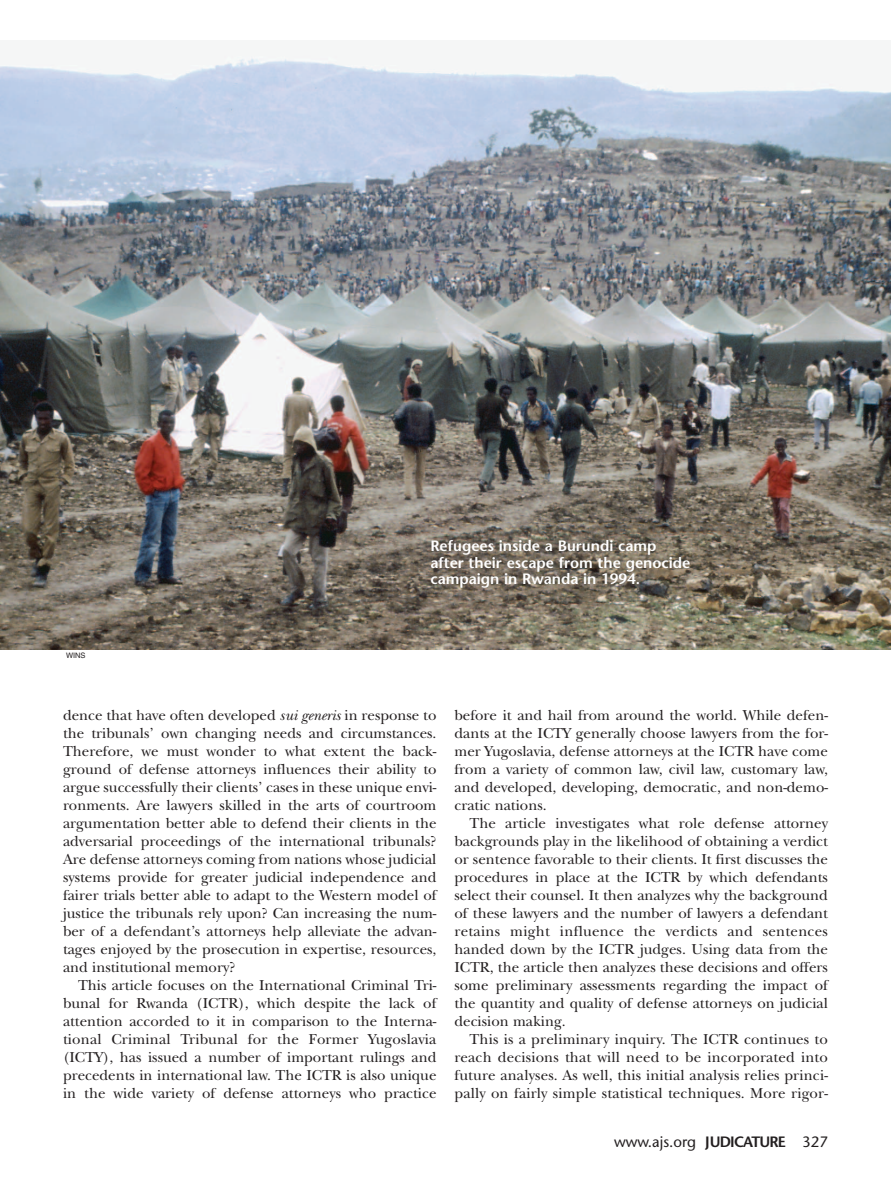
<style>
.page{position:relative;width:891px;height:1188px;background:#fff}
.page>*{position:absolute;margin:0;border:0;box-sizing:border-box;transform-origin:0 0}
.t1{font:15px/18px "New Baskerville";color:#231f20;text-align:justify}
.t2{font:600 15px/16.5px "Stone Sans";color:#fff}
.t3{font:15px "Stone Sans";color:#231f20}
.t4{font:7.5px "Helvetica";color:#231f20}
.s1{font-style:italic}
.s2{font-weight:600}
</style>
<div class="page">
<img style="left:1px;top:56px;width:890px;height:594px">
<p class="t4" style="left:66px;top:652px;width:21px">WINS</p>
<p class="t2" style="left:430px;top:539px;width:261px">Refugees inside a Burundi camp after their escape from the genocide campaign in Rwanda in 1994.</p>
<p class="t1" style="left:63px;top:708px;width:375px">dence that have often developed <span class="s1">sui generis</span> in response to the tribunals’ own changing needs and circumstances.<br>Therefore, we must wonder to what extent the back&shy;ground of defense attorneys influences their ability to argue successfully their clients’ cases in these unique envi&shy;ronments. Are lawyers skilled in the arts of courtroom argumentation better able to defend their clients in the adversarial proceedings of the international tribunals?<br>Are defense attorneys coming from nations whose judicial systems provide for greater judicial independence and fairer trials better able to adapt to the Western model of justice the tribunals rely upon? Can increasing the num&shy;ber of a defendant’s attorneys help alleviate the advan&shy;tages enjoyed by the prosecution in expertise, resources, and institutional memory?</p>
<p class="t1" style="left:63px;top:978px;width:375px;text-indent:15px">This article focuses on the International Criminal Tri&shy;bunal for Rwanda (ICTR), which despite the lack of attention accorded to it in comparison to the Interna&shy;tional Criminal Tribunal for the Former Yugoslavia (ICTY), has issued a number of important rulings and precedents in international law. The ICTR is also unique in the wide variety of defense attorneys who practice</p>
<p class="t1" style="left:454px;top:708px;width:375px">before it and hail from around the world. While defen&shy;dants at the ICTY generally choose lawyers from the for&shy;mer Yugoslavia, defense attorneys at the ICTR have come from a variety of common law, civil law, customary law, and developed, developing, democratic, and non-demo&shy;cratic nations.</p>
<p class="t1" style="left:454px;top:816px;width:375px;text-indent:15px">The article investigates what role defense attorney backgrounds play in the likelihood of obtaining a verdict or sentence favorable to their clients. It first discusses the procedures in place at the ICTR by which defendants select their counsel. It then analyzes why the background of these lawyers and the number of lawyers a defendant retains might influence the verdicts and sentences handed down by the ICTR judges. Using data from the ICTR, the article then analyzes these decisions and offers some preliminary assessments regarding the impact of the quantity and quality of defense attorneys on judicial decision making.</p>
<p class="t1" style="left:454px;top:1032px;width:375px;text-indent:15px">This is a preliminary inquiry. The ICTR continues to reach decisions that will need to be incorporated into future analyses. As well, this initial analysis relies princi&shy;pally on fairly simple statistical techniques. More rigor-</p>
<p class="t3" style="left:614px;top:1136px;width:216px">www.ajs.org <span class="s2">JUDICATURE</span> 327</p>
</div>
